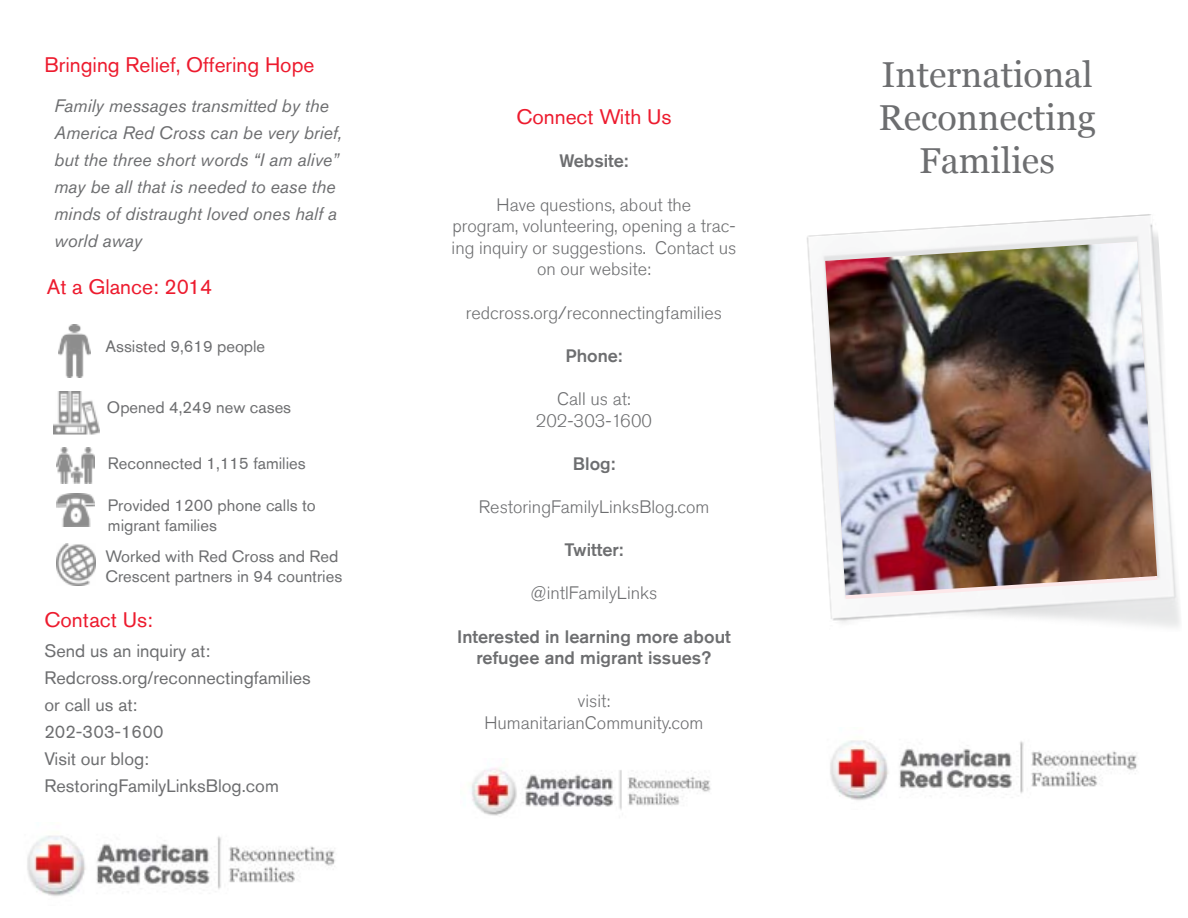
<style>
.page{position:relative;width:1188px;height:918px;background:#fff}
.page>*{position:absolute;margin:0;border:0;box-sizing:border-box;transform-origin:0 0}
.t1{font:36px/43.2px "Georgia";color:#6d6e70;text-align:center}
.t2{font:21px "Akzidenz Grotesk Std";color:#ed1b2e}
.t3{font:300 18px/21.6px "Akzidenz Grotesk Std";color:#6d6e70;text-align:center}
.t4{font:italic 18px/27px "Akzidenz Grotesk Std";color:#6d6e70}
.t5{font:18px/27px "Akzidenz Grotesk Std";color:#6d6e70}
.t6{font:500 18px/21.6px "Akzidenz Grotesk Std";color:#6d6e70;text-align:center}
.t7{font:16.5px/19.8px "Akzidenz Grotesk Std";color:#6d6e70}
</style>
<div class="page">
<img style="left:807px;top:214px;width:373px;height:413px">
<img style="left:830px;top:740px;width:307px;height:60px">
<img style="left:56px;top:493px;width:39px;height:34px">
<img style="left:59px;top:325px;width:32px;height:53px">
<img style="left:56px;top:448px;width:39px;height:35px">
<img style="left:56px;top:543px;width:39px;height:42px">
<img style="left:54px;top:391px;width:45px;height:43px">
<img style="left:27px;top:835px;width:308px;height:61px">
<img style="left:471px;top:768px;width:240px;height:48px">
<img style="left:825px;top:242px;width:332px;height:353px">
<p class="t2" style="left:45px;top:52px;width:271px">Bringing Relief, Offering Hope</p>
<p class="t4" style="left:54px;top:92px;width:289px">Family messages transmitted by the<br>America Red Cross can be very brief, but the three short words “I am alive” may be all that is needed to ease the minds of distraught loved ones half a world away</p>
<p class="t2" style="left:47px;top:274px;width:167px">At a Glance: 2014</p>
<p class="t7" style="left:105px;top:336px;width:161px">Assisted 9,619 people</p>
<p class="t7" style="left:107px;top:397px;width:186px">Opened 4,249 new cases</p>
<p class="t7" style="left:108px;top:453px;width:199px">Reconnected 1,115 families</p>
<p class="t7" style="left:108px;top:495px;width:209px">Provided 1200 phone calls to migrant families</p>
<p class="t7" style="left:105px;top:546px;width:238px">Worked with Red Cross and Red<br>Crescent partners in 94 countries</p>
<p class="t2" style="left:45px;top:607px;width:110px">Contact Us:</p>
<p class="t5" style="left:45px;top:637px;width:268px">Send us an inquiry at:<br>Redcross.org/reconnectingfamilies or call us at:<br>202-303-1600<br>Visit our blog:<br>RestoringFamilyLinksBlog.com</p>
<p class="t2" style="left:516px;top:104px;width:157px">Connect With Us</p>
<p class="t6" style="left:560px;top:150px;width:70px">Website:</p>
<p class="t3" style="left:452px;top:194px;width:286px">Have questions, about the<br>program, volunteering, opening a trac&shy;ing inquiry or suggestions. Contact us on our website:</p>
<p class="t3" style="left:466px;top:302px;width:258px">redcross.org/reconnectingfamilies</p>
<p class="t6" style="left:566px;top:344px;width:58px">Phone:</p>
<p class="t3" style="left:536px;top:388px;width:118px">Call us at:<br>202-303-1600</p>
<p class="t6" style="left:573px;top:452px;width:44px">Blog:</p>
<p class="t3" style="left:479px;top:496px;width:232px">RestoringFamilyLinksBlog.com</p>
<p class="t6" style="left:565px;top:539px;width:60px">Twitter:</p>
<p class="t3" style="left:531px;top:583px;width:128px">@intlFamilyLinks</p>
<p class="t6" style="left:457px;top:625px;width:275px">Interested in learning more about refugee and migrant issues?</p>
<p class="t3" style="left:484px;top:691px;width:221px">visit:<br>HumanitarianCommunity.com</p>
<h1 class="t1" style="left:878px;top:53px;width:219px">International<br>Reconnecting<br>Families</h1>
</div>
